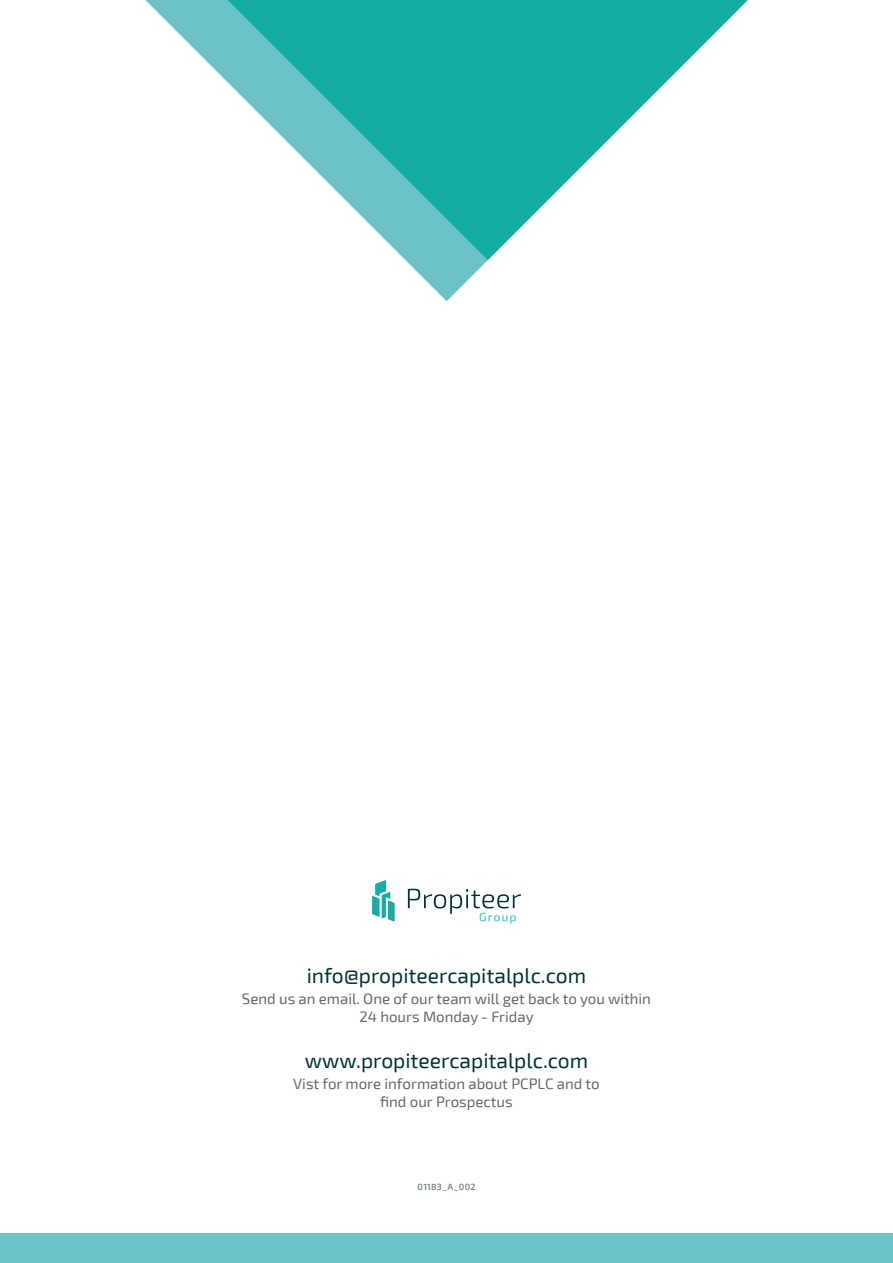
<style>
.page{position:relative;width:893px;height:1263px;background:#fff}
.page>*{position:absolute;margin:0;border:0;box-sizing:border-box;transform-origin:0 0}
.t1{font:21px "Exo 2";color:#003434}
.t2{font:15px/18px "Exo 2";color:#666766;text-align:center}
.t3{font:600 9px "Exo 2";letter-spacing:.025em;color:#758485}
</style>
<div class="page">
<svg style="left:372px;top:880px;width:23px;height:42px"></svg>
<svg style="left:408px;top:889px;width:113px;height:35px"></svg>
<div style="left:0;top:1233px;width:893px;height:30px;background:#6cc3c5"></div>
<svg style="left:145px;top:0;width:343px;height:301px"></svg>
<svg style="left:228px;top:0;width:520px;height:260px"></svg>
<h1 class="t1" style="left:307px;top:963px;width:281px">info@propiteercapitalplc.com</h1>
<p class="t2" style="left:242px;top:990px;width:410px">Send us an email. One of our team will get back to you within<br>24 hours Monday - Friday</p>
<h1 class="t1" style="left:305px;top:1048px;width:285px">www.propiteercapitalplc.com</h1>
<p class="t2" style="left:293px;top:1075px;width:308px">Vist for more information about PCPLC and to find our Prospectus</p>
<p class="t3" style="left:417px;top:1181px;width:59px">01183_A_002</p>
</div>
